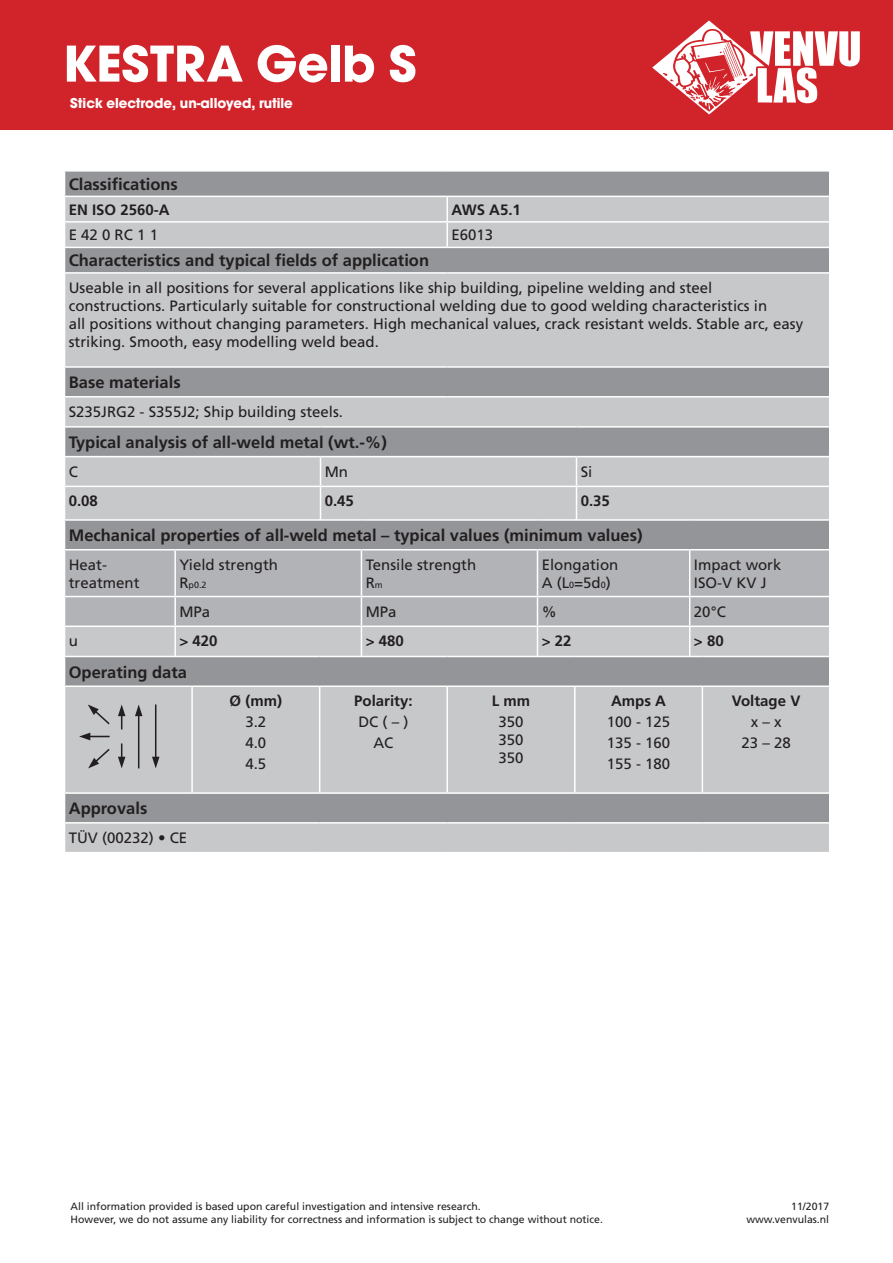
<style>
.page{position:relative;width:893px;height:1263px;background:#fff}
.page>*{position:absolute;margin:0;border:0;box-sizing:border-box;transform-origin:0 0}
.t1{font:700 54px "Avant Gard";color:#fff}
.t2{font:700 16.5px "Frutiger LT Std";color:#231f20}
.t3{font:15px/18px "Frutiger LT Std";color:#231f20}
.t4{font:700 15px "Frutiger LT Std";color:#231f20}
.t5{font:700 15px "Avant Gard";color:#fff}
.t6{font:10.5px/12.6px "Frutiger LT Std";color:#231f20}
.t7{font:9px "Frutiger LT Std";color:#231f20}
.s1{font-size:9px}
.s2{font-size:15px}
</style>
<div class="page">
<div style="left:65px;top:172px;width:764px;height:24px;background:#939598"></div>
<svg style="left:65px;top:197px;width:764px;height:229px;background:#bbbcbe"></svg>
<hr style="left:446px;top:197px;width:2px;height:24px;background:#fff">
<hr style="left:64px;top:221px;width:383px;height:2px;background:#fff">
<hr style="left:447px;top:221px;width:384px;height:2px;background:#fff">
<hr style="left:446px;top:223px;width:2px;height:24px;background:#fff">
<hr style="left:64px;top:247px;width:383px;height:1px;background:#fff">
<hr style="left:447px;top:247px;width:384px;height:1px;background:#fff">
<hr style="left:64px;top:272px;width:383px;height:2px;background:#fff">
<hr style="left:447px;top:272px;width:384px;height:2px;background:#fff">
<hr style="left:64px;top:366px;width:383px;height:2px;background:#fff">
<hr style="left:447px;top:366px;width:384px;height:2px;background:#fff">
<hr style="left:64px;top:396px;width:383px;height:1px;background:#fff">
<hr style="left:447px;top:396px;width:384px;height:1px;background:#fff">
<div style="left:65px;top:427px;width:767px;height:30px;background:#939598"></div>
<div style="left:65px;top:457px;width:764px;height:62px;background:#c7c8ca"></div>
<hr style="left:64px;top:426px;width:256px;height:2px;background:#fff">
<hr style="left:320px;top:426px;width:256px;height:2px;background:#fff">
<hr style="left:576px;top:426px;width:257px;height:2px;background:#fff">
<hr style="left:64px;top:456px;width:256px;height:1px;background:#fff">
<hr style="left:320px;top:456px;width:256px;height:1px;background:#fff">
<svg style="left:320px;top:457px;width:1px;height:29px"></svg>
<hr style="left:576px;top:456px;width:257px;height:1px;background:#fff">
<svg style="left:576px;top:457px;width:1px;height:29px"></svg>
<hr style="left:64px;top:486px;width:256px;height:1px;background:#fff">
<hr style="left:320px;top:486px;width:256px;height:1px;background:#fff">
<hr style="left:320px;top:487px;width:1px;height:37px;background:#fff">
<hr style="left:576px;top:486px;width:257px;height:1px;background:#fff">
<hr style="left:576px;top:487px;width:1px;height:37px;background:#fff">
<div style="left:0;top:0;width:893px;height:130px;background:#d1232a"></div>
<svg style="left:652px;top:21px;width:208px;height:93px"></svg>
<div style="left:65px;top:520px;width:769px;height:30px;background:#939598"></div>
<div style="left:65px;top:550px;width:764px;height:46px;background:#b2b3b7"></div>
<hr style="left:64px;top:519px;width:111px;height:2px;background:#fff">
<hr style="left:175px;top:519px;width:186px;height:2px;background:#fff">
<hr style="left:361px;top:519px;width:176px;height:2px;background:#fff">
<hr style="left:537px;top:519px;width:153px;height:2px;background:#fff">
<hr style="left:690px;top:519px;width:145px;height:2px;background:#fff">
<hr style="left:64px;top:549px;width:111px;height:1px;background:#fff">
<hr style="left:175px;top:549px;width:186px;height:1px;background:#fff">
<hr style="left:174px;top:550px;width:2px;height:46px;background:#fff">
<hr style="left:361px;top:549px;width:176px;height:1px;background:#fff">
<hr style="left:361px;top:550px;width:1px;height:46px;background:#fff">
<hr style="left:537px;top:549px;width:153px;height:1px;background:#fff">
<hr style="left:537px;top:550px;width:1px;height:46px;background:#fff">
<hr style="left:690px;top:549px;width:145px;height:1px;background:#fff">
<hr style="left:689px;top:550px;width:1px;height:46px;background:#fff">
<svg style="left:65px;top:687px;width:764px;height:165px;background:#bdbfc1"></svg>
<svg style="left:65px;top:597px;width:764px;height:88px;background:#b1b3b6"></svg>
<hr style="left:192px;top:656px;width:128px;height:1px;background:#fff">
<hr style="left:320px;top:656px;width:127px;height:1px;background:#fff">
<hr style="left:447px;top:656px;width:128px;height:1px;background:#fff">
<hr style="left:575px;top:656px;width:127px;height:1px;background:#fff">
<hr style="left:702px;top:656px;width:129px;height:1px;background:#fff">
<hr style="left:191px;top:687px;width:2px;height:105px;background:#fff">
<hr style="left:319px;top:687px;width:1px;height:105px;background:#fff">
<hr style="left:446px;top:687px;width:2px;height:105px;background:#fff">
<hr style="left:574px;top:687px;width:2px;height:105px;background:#fff">
<hr style="left:702px;top:687px;width:1px;height:105px;background:#fff">
<hr style="left:64px;top:792px;width:128px;height:2px;background:#fff">
<hr style="left:192px;top:792px;width:128px;height:2px;background:#fff">
<hr style="left:320px;top:792px;width:127px;height:2px;background:#fff">
<hr style="left:447px;top:792px;width:128px;height:2px;background:#fff">
<hr style="left:575px;top:792px;width:127px;height:2px;background:#fff">
<hr style="left:702px;top:792px;width:129px;height:2px;background:#fff">
<hr style="left:64px;top:822px;width:128px;height:2px;background:#fff">
<hr style="left:192px;top:822px;width:128px;height:2px;background:#fff">
<hr style="left:320px;top:822px;width:127px;height:2px;background:#fff">
<hr style="left:447px;top:822px;width:128px;height:2px;background:#fff">
<hr style="left:575px;top:822px;width:127px;height:2px;background:#fff">
<hr style="left:702px;top:822px;width:129px;height:2px;background:#fff">
<svg style="left:118px;top:704px;width:7px;height:25px"></svg>
<svg style="left:118px;top:743px;width:7px;height:25px"></svg>
<svg style="left:79px;top:733px;width:31px;height:7px"></svg>
<svg style="left:88px;top:704px;width:22px;height:20px"></svg>
<svg style="left:88px;top:749px;width:22px;height:19px"></svg>
<svg style="left:152px;top:704px;width:7px;height:64px"></svg>
<svg style="left:135px;top:704px;width:7px;height:64px"></svg>
<div style="left:829px;top:159px;width:64px;height:1079px;background:#fff"></div>
<h1 class="t1" style="left:64px;top:31px;width:352px">Kestra Gelb S</h1>
<p class="t5" style="left:70px;top:94px;width:224px">Stick electrode, un-alloyed, rutile</p>
<p class="t2" style="left:69px;top:174px;width:111px">Classifications</p>
<p class="t4" style="left:69px;top:201px;width:102px">EN ISO 2560-A</p>
<p class="t4" style="left:451px;top:201px;width:71px">AWS A5.1</p>
<p class="t3" style="left:69px;top:226px;width:91px">E 42 0 RC 1 1</p>
<p class="t3" style="left:451px;top:226px;width:43px">E6013</p>
<p class="t2" style="left:69px;top:251px;width:362px">Characteristics and typical fields of application</p>
<p class="t3" style="left:69px;top:278px;width:736px">Useable in all positions for several applications like ship building, pipeline welding and steel constructions. Particularly suitable for constructional welding due to good welding characteristics in<br>all positions without changing parameters. High mechanical values, crack resistant welds. Stable arc, easy striking. Smooth, easy modelling weld bead.</p>
<p class="t2" style="left:69px;top:373px;width:113px">Base materials</p>
<p class="t3" style="left:69px;top:402px;width:276px">S235JRG2 - S355J2; Ship building steels.</p>
<p class="t2" style="left:69px;top:432px;width:320px">Typical analysis of all-weld metal (wt.-%)</p>
<p class="t3" style="left:69px;top:463px;width:11px">C</p>
<p class="t3" style="left:325px;top:463px;width:25px">Mn</p>
<p class="t3" style="left:581px;top:463px;width:13px">Si</p>
<p class="t4" style="left:69px;top:492px;width:31px">0.08</p>
<p class="t4" style="left:325px;top:492px;width:31px">0.45</p>
<p class="t4" style="left:581px;top:492px;width:31px">0.35</p>
<p class="t2" style="left:69px;top:526px;width:575px">Mechanical properties of all-weld metal – typical values (minimum values)</p>
<p class="t3" style="left:69px;top:555px;width:72px">Heat&shy;treatment</p>
<p class="t3" style="left:179px;top:555px;width:100px">Yield strength</p>
<p class="t3" style="left:366px;top:555px;width:112px">Tensile strength<br>R<span class="s1">m</span></p>
<p class="t3" style="left:542px;top:555px;width:78px">Elongation<br>A (L<span class="s1">0</span>=5d<span class="s1">0</span>)</p>
<p class="t3" style="left:694px;top:555px;width:89px">Impact work<br>ISO-V KV J</p>
<p class="t7" style="left:179px;top:579px;width:29px"><span class="s2">R</span>p0.2</p>
<p class="t3" style="left:179px;top:603px;width:32px">MPa</p>
<p class="t3" style="left:366px;top:603px;width:32px">MPa</p>
<p class="t3" style="left:542px;top:603px;width:16px">%</p>
<p class="t3" style="left:694px;top:603px;width:33px">20°C</p>
<p class="t3" style="left:69px;top:632px;width:11px">u</p>
<p class="t4" style="left:179px;top:632px;width:40px">&gt; 420</p>
<p class="t4" style="left:366px;top:632px;width:40px">&gt; 480</p>
<p class="t4" style="left:542px;top:632px;width:31px">&gt; 22</p>
<p class="t4" style="left:694px;top:632px;width:31px">&gt; 80</p>
<p class="t2" style="left:69px;top:662px;width:120px">Operating data</p>
<p class="t4" style="left:230px;top:692px;width:54px">Ø (mm)</p>
<p class="t3" style="left:245px;top:711px;width:22px;line-height:21px;text-align:justify">3.2<br>4.0<br>4.5</p>
<p class="t4" style="left:354px;top:692px;width:60px">Polarity:</p>
<p class="t3" style="left:358px;top:711px;width:51px;line-height:21px;text-align:center">DC ( – )<br>AC</p>
<p class="t4" style="left:492px;top:692px;width:40px">L mm</p>
<p class="t3" style="left:498px;top:713px;width:27px;text-align:justify">350<br>350<br>350</p>
<p class="t4" style="left:611px;top:692px;width:56px">Amps A</p>
<p class="t3" style="left:607px;top:711px;width:65px;line-height:21px;text-align:justify">100 - 125<br>135 - 160<br>155 - 180</p>
<p class="t4" style="left:732px;top:692px;width:70px">Voltage V</p>
<p class="t3" style="left:741px;top:711px;width:51px;line-height:21px;text-align:center">x – x<br>23 – 28</p>
<p class="t2" style="left:69px;top:799px;width:80px">Approvals</p>
<p class="t3" style="left:69px;top:829px;width:120px">TÜV (00232) • CE</p>
<p class="t6" style="left:71px;top:1200px;width:534px">All information provided is based upon careful investigation and intensive research.<br>However, we do not assume any liability for correctness and information is subject to change without notice.</p>
<p class="t6" style="left:746px;top:1200px;width:84px;text-align:right">11/2017 www.venvulas.nl</p>
</div>
